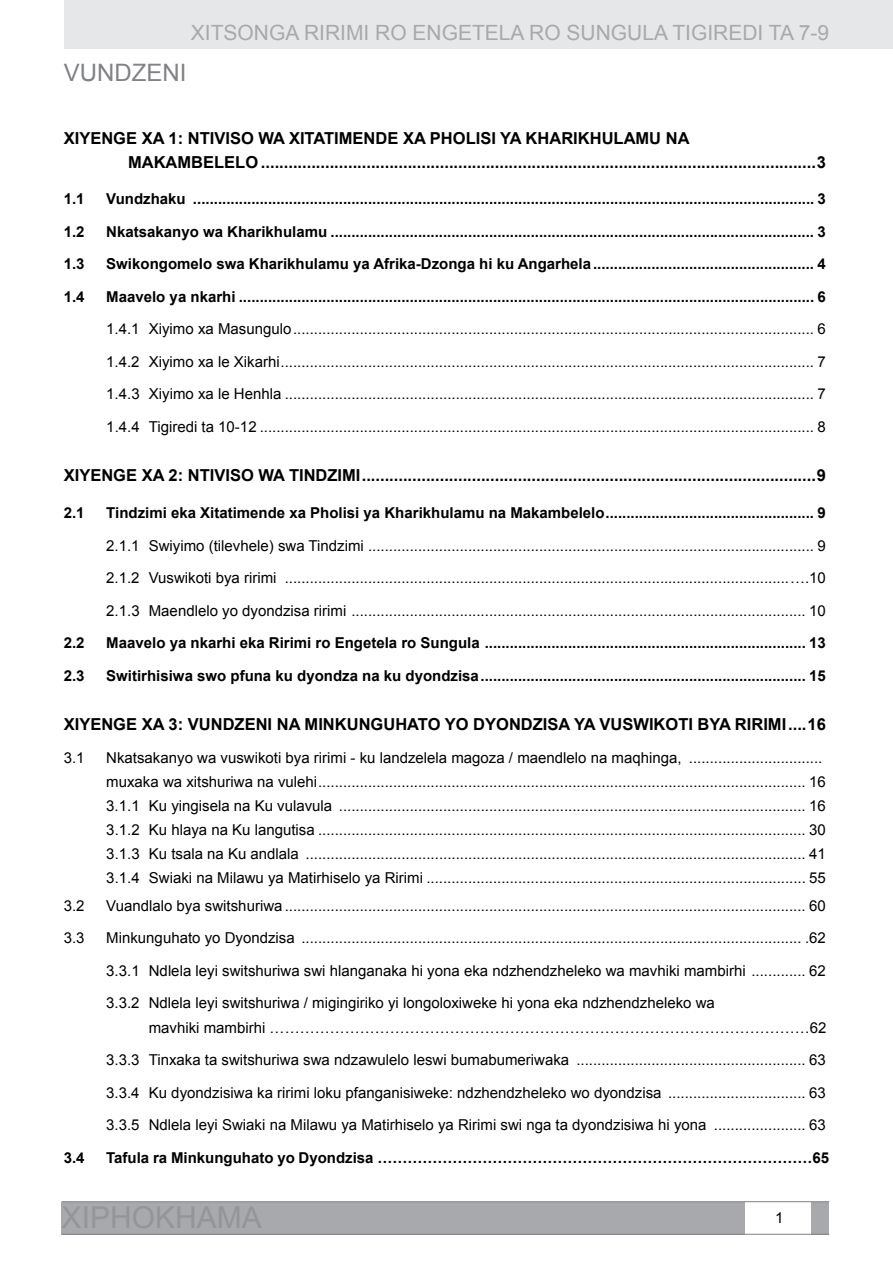
<style>
.page{position:relative;width:893px;height:1263px;background:#fff}
.page>*{position:absolute;margin:0;border:0;box-sizing:border-box;transform-origin:0 0}
.t1{font:24px "Arial";color:#808285}
.t2{font:21px "Arial";color:#a7a9ac}
.t3{font:700 16.5px "Arial";color:#000}
.t4{font:15px/32.5px "Arial";color:#000;text-align:justify}
.t5{font:700 15px/32.5px "Arial";color:#000;text-align:justify}
</style>
<div class="page">
<div style="left:64px;top:0;width:829px;height:49px;background:#e6e7e8"></div>
<div style="left:62px;top:1202px;width:683px;height:32px;background:#a7a9ac"></div>
<div style="left:812px;top:1202px;width:17px;height:32px;background:#a7a9ac"></div>
<hr style="left:62px;top:1234px;width:767px;height:1px;background:#808285">
<hr style="left:62px;top:1201px;width:767px;height:1px;background:#808285">
<h2 class="t2" style="left:191px;top:19px;width:640px">XITSONGA RIRIMI RO ENGETELA RO SUNGULA TIGIREDI TA 7-9</h2>
<h1 class="t1" style="left:64px;top:57px;width:110px">VUN DZENI</h1>
<p class="t3" style="left:64px;top:127px;width:23px">XIYENGE</p>
<p class="t3" style="left:142px;top:127px;width:94px">XA 1: NTIVISO</p>
<p class="t3" style="left:258px;top:127px;width:53px">WA XITATIMENDE</p>
<p class="t3" style="left:403px;top:127px;width:48px">XA PHOLISI</p>
<p class="t3" style="left:500px;top:127px;width:48px">YA KHARI</p>
<p class="t3" style="left:578px;top:127px;width:25px">KHULAMU</p>
<p class="t3" style="left:666px;top:127px;width:13px">NA</p>
<p class="t3" style="left:128px;top:151px;width:51px">MA KAMBELELO</p>
<p class="t3" style="left:261px;top:151px;width:566px">.........................................................................................................................3</p>
<p class="t5" style="left:64px;top:183px;width:22px">1.1</p>
<p class="t5" style="left:64px;top:183px;width:764px;text-indent:43px">Vundzhaku ..................................................................................................................................................... 3<br>1.2 Nkatsakanyo wa Kharikhulamu .................................................................................................................... 3<br>1.3 Swikongomelo swa Kharikhulamu ya Afrika-Dzonga hi ku Angarhela..................................................... 4<br>1.4 Maavelo ya nkarhi .......................................................................................................................................... 6</p>
<p class="t4" style="left:106px;top:313px;width:721px">1.4.1 Xiyimo xa Masungulo............................................................................................................................. 6<br>1.4.2 Xiyimo xa le Xikarhi................................................................................................................................ 7<br>1.4.3 Xiyimo xa le Henhla ............................................................................................................................... 7<br>1.4.4 Tigiredi ta 10-12 ..................................................................................................................................... 8</p>
<p class="t3" style="left:64px;top:465px;width:23px">XIYENGE</p>
<p class="t3" style="left:142px;top:465px;width:94px">XA 2: NTIVISO</p>
<p class="t3" style="left:258px;top:465px;width:41px">WA TIND</p>
<p class="t3" style="left:328px;top:465px;width:500px">ZIMI ...................................................................................................9</p>
<p class="t5" style="left:64px;top:497px;width:763px">2.1 Tindzimi eka Xitatimende xa Pholisi ya Kharikhulamu na Makambelelo.................................................. 9</p>
<p class="t4" style="left:106px;top:529px;width:721px">2.1.1 Swiyimo (tilevhele) swa Tindzimi ........................................................................................................... 9<br>2.1.2 Vuswikoti bya ririmi .........................................................................................................................….10<br>2.1.3 Maendlelo yo dyondzisa ririmi ............................................................................................................. 10</p>
<p class="t5" style="left:64px;top:627px;width:764px">2.2 Maavelo ya nkarhi eka Ririmi ro Engetela ro Sungula ............................................................................. 13<br>2.3 Switirhisiwa swo pfuna ku dyondza na ku dyondzisa.............................................................................. 15</p>
<p class="t3" style="left:64px;top:713px;width:23px">XIYENGE</p>
<p class="t3" style="left:142px;top:713px;width:70px">XA 3: VUND</p>
<p class="t3" style="left:235px;top:713px;width:20px">ZENI</p>
<p class="t3" style="left:277px;top:713px;width:39px">NA MIN</p>
<p class="t3" style="left:335px;top:713px;width:25px">KUNGUHATO</p>
<p class="t3" style="left:445px;top:713px;width:41px">YO DYOND</p>
<p class="t3" style="left:533px;top:713px;width:20px">ZISA</p>
<p class="t3" style="left:574px;top:713px;width:101px">YA VUSWIKOTI</p>
<p class="t3" style="left:698px;top:713px;width:12px">BYA</p>
<p class="t3" style="left:735px;top:713px;width:10px">RIRIMI</p>
<p class="t3" style="left:788px;top:713px;width:39px">....16</p>
<p class="t4" style="left:106px;top:745px;width:721px;line-height:24px;text-align:left;text-indent:-43px">3.1 N katsakanyo wa vuswikoti bya ririmi - ku landzelela magoza / maendlelo na maqhinga, ................................ muxaka wa xitshuriwa na vulehi..................................................................................................................... 16<br>3.1.1 Ku yingisela na Ku vulavula ................................................................................................................ 16<br>3.1.2 Ku hlaya na Ku langutisa ..................................................................................................................... 30<br>3.1.3 Ku tsala na Ku andlala ........................................................................................................................ 41<br>3.1.4 Swiaki na Milawu ya Matirhiselo ya Ririmi ........................................................................................... 55</p>
<p class="t4" style="left:64px;top:889px;width:22px">3.2</p>
<p class="t4" style="left:106px;top:889px;width:721px">Vuandlalo bya switshuriwa ............................................................................................................................. 60</p>
<p class="t4" style="left:64px;top:922px;width:764px">3.3 Minkunguhato yo Dyondzisa ........................................................................................................................ .62</p>
<p class="t4" style="left:106px;top:954px;width:721px">3.3.1 Ndlela leyi switshuriwa swi hlanganaka hi yona eka ndzhendzheleko wa mavhiki mambirhi ............. 62</p>
<p class="t4" style="left:106px;top:987px;width:610px">3.3.2 Ndlela leyi switshuriwa / migingiriko yi longoloxiweke hi yona eka ndzhendzheleko wa</p>
<p class="t4" style="left:106px;top:1011px;width:722px;text-indent:43px">mavhiki mambirhi ………………………………………………………………………………………………62<br>3.3.3 Tinxaka ta switshuriwa swa ndzawulelo leswi bumabumeriwaka ....................................................... 63<br>3.3.4 Ku dyondzisiwa ka ririmi loku pfanganisiweke: ndzhendzheleko wo dyondzisa ................................. 63<br>3.3.5 Ndlela leyi Swiaki na Milawu ya Matirhiselo ya Ririmi swi nga ta dyondzisiwa hi yona ...................... 63</p>
<p class="t5" style="left:64px;top:1141px;width:767px">3.4 Tafula ra Minkunguhato yo Dyondzisa ……………………………………………………………………………65</p>
<p class="t4" style="left:775px;top:1201px;width:10px">1</p>
</div>
